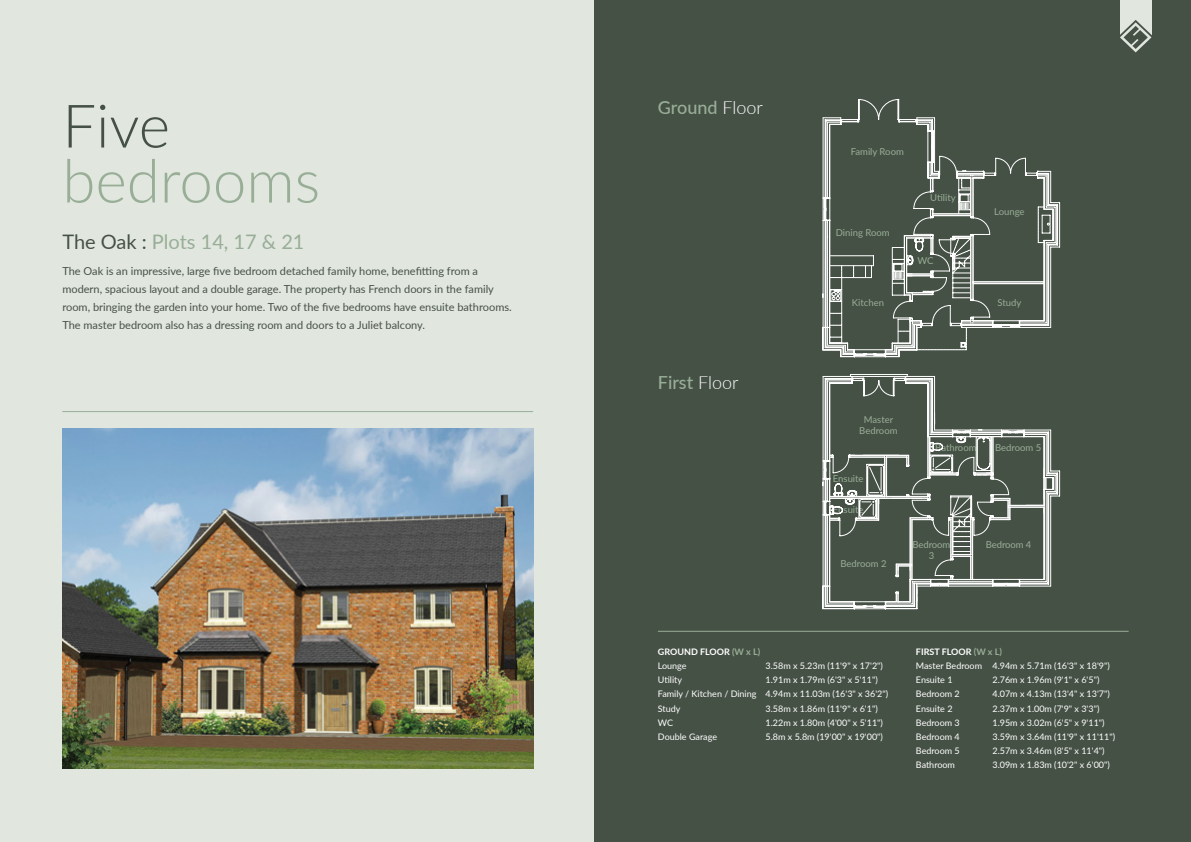
<style>
.page{position:relative;width:1191px;height:842px;background:#fff}
.page>*{position:absolute;margin:0;border:0;box-sizing:border-box;transform-origin:0 0}
.t1{font:300 60px "Lato";color:#98ae97}
.t2{font:300 60px "Lato";color:#465146}
.t3{font:20px "Lato";color:#98ae97}
.t4{font:500 18px "Lato";color:#98ae97}
.t5{font:11px/18px "Lato";color:#465146}
.t6{font:9.5px/11px "Lato";color:#98ae97;text-align:center}
.t7{font:9px/14.2px "Lato";color:#fff}
.t8{font:700 9px/14.2px "Lato";color:#fff}
.s1{color:#465146}
.s2{font-weight:300;color:#fff}
.s3{color:#98ae97}
.s4{font-weight:400}
.s5{font-weight:700}
.s6{font-weight:700;color:#98ae97}
</style>
<div class="page">
<div style="left:0;top:0;width:595px;height:842px;background:#e1e6df"></div>
<div style="left:595px;top:0;width:596px;height:842px;background:#465146"></div>
<hr style="left:62px;top:411px;width:471px;height:1px;background:#98ae97">
<img style="left:62px;top:428px;width:471px;height:340px">
<div style="left:1119px;top:0;width:32px;height:38px;background:#e1e6df"></div>
<svg style="left:1119px;top:16px;width:33px;height:37px"></svg>
<hr style="left:658px;top:631px;width:470px;height:1px;background:#98ae97">
<hr style="left:934px;top:376px;width:1px;height:54px;background:#fff">
<hr style="left:823px;top:376px;width:1px;height:85px;background:#fff">
<svg style="left:823px;top:374px;width:111px;height:22px"></svg>
<hr style="left:932px;top:378px;width:1px;height:54px;background:#fff">
<hr style="left:931px;top:379px;width:1px;height:54px;background:#fff">
<hr style="left:929px;top:381px;width:1px;height:53px;background:#fff">
<hr style="left:928px;top:383px;width:1px;height:53px;background:#fff">
<hr style="left:927px;top:383px;width:1px;height:54px;background:#fff">
<hr style="left:825px;top:378px;width:1px;height:83px;background:#fff">
<hr style="left:826px;top:379px;width:1px;height:82px;background:#fff">
<hr style="left:827px;top:381px;width:1px;height:80px;background:#fff">
<hr style="left:829px;top:383px;width:1px;height:72px;background:#fff">
<svg style="left:822px;top:413px;width:238px;height:196px"></svg>
<hr style="left:1059px;top:203px;width:1px;height:44px;background:#fff">
<svg style="left:822px;top:99px;width:237px;height:258px"></svg>
<h1 class="t2" style="left:62px;top:84px;width:109px">Five</h1>
<h1 class="t1" style="left:62px;top:139px;width:259px">bedrooms</h1>
<h2 class="t3" style="left:62px;top:227px;width:244px"><span class="s1">The Oak :</span> Plots 14, 17 &amp; 21</h2>
<p class="t5" style="left:62px;top:262px;width:451px">The Oak is an impressive, large five bedroom detached family home, benefitting from a modern, spacious layout and a double garage. The property has French doors in the family room, bringing the garden into your home. Two of the five bedrooms have ensuite bathrooms.<br>The master bedroom also has a dressing room and doors to a Juliet balcony.</p>
<h3 class="t4" style="left:658px;top:94px;width:107px">Ground <span class="s2">Floor</span></h3>
<h3 class="t4" style="left:658px;top:369px;width:82px">First <span class="s2">Floor</span></h3>
<p class="t6" style="left:850px;top:145px;width:55px">Family Room</p>
<p class="t6" style="left:835px;top:226px;width:55px">Dining Room</p>
<p class="t6" style="left:930px;top:191px;width:27px">Utility</p>
<p class="t6" style="left:917px;top:255px;width:18px">WC</p>
<p class="t6" style="left:994px;top:206px;width:32px">Lounge</p>
<p class="t6" style="left:852px;top:297px;width:34px">Kitchen</p>
<p class="t6" style="left:997px;top:297px;width:25px">Study</p>
<p class="t6" style="left:859px;top:414px;width:40px">Master<br>Bedroom</p>
<p class="t6" style="left:833px;top:473px;width:32px">Ensuite</p>
<p class="t6" style="left:833px;top:503px;width:32px">Ensuite</p>
<p class="t6" style="left:840px;top:558px;width:48px">Bedroom 2</p>
<p class="t6" style="left:935px;top:442px;width:43px">Bathroom</p>
<p class="t6" style="left:995px;top:442px;width:48px">Bedroom 5</p>
<p class="t6" style="left:912px;top:539px;width:39px">Bedroom<br>3</p>
<p class="t6" style="left:986px;top:539px;width:47px">Bedroom 4</p>
<p class="t8" style="left:658px;top:644px;width:104px">GROUND FLOOR <span class="s3">(W x L)<br></span><span class="s4">Lounge</span></p>
<p class="t7" style="left:765px;top:658px;width:119px">3.58m x 5.23m (11'9" x 17'2")</p>
<p class="t7" style="left:658px;top:672px;width:232px;text-indent:108px">1.91m x 1.79m (6'3" x 5'11")<br>Family / Kitchen / Dining 4.94m x 11.03m (16'3" x 36'2")<br>Study</p>
<p class="t7" style="left:658px;top:672px;width:26px">Utility</p>
<p class="t7" style="left:765px;top:701px;width:114px">3.58m x 1.86m (11'9" x 6'1")</p>
<p class="t7" style="left:658px;top:715px;width:17px">WC</p>
<p class="t7" style="left:765px;top:715px;width:119px">1.22m x 1.80m (4'00" x 5'11")</p>
<p class="t7" style="left:658px;top:729px;width:61px">Double Garage</p>
<p class="t7" style="left:765px;top:729px;width:119px">5.8m x 5.8m (19'00" x 19'00")</p>
<p class="t7" style="left:916px;top:644px;width:195px"><span class="s5">FIRST FLOOR</span> <span class="s6">(W x L)<br></span>Master Bedroom 4.94m x 5.71m (16'3" x 18'9")<br>Ensuite 1</p>
<p class="t7" style="left:992px;top:672px;width:108px">2.76m x 1.96m (9'1" x 6'5")</p>
<p class="t7" style="left:916px;top:687px;width:45px">Bedroom 2</p>
<p class="t7" style="left:992px;top:687px;width:119px">4.07m x 4.13m (13'4" x 13'7")</p>
<p class="t7" style="left:916px;top:701px;width:38px">Ensuite 2</p>
<p class="t7" style="left:992px;top:701px;width:108px">2.37m x 1.00m (7'9" x 3'3")</p>
<p class="t7" style="left:916px;top:715px;width:45px">Bedroom 3</p>
<p class="t7" style="left:992px;top:715px;width:114px">1.95m x 3.02m (6'5" x 9'11")</p>
<p class="t7" style="left:916px;top:729px;width:45px">Bedroom 4</p>
<p class="t7" style="left:992px;top:729px;width:124px">3.59m x 3.64m (11'9" x 11'11")</p>
<p class="t7" style="left:916px;top:743px;width:45px">Bedroom 5</p>
<p class="t7" style="left:992px;top:743px;width:114px">2.57m x 3.46m (8'5" x 11'4")</p>
<p class="t7" style="left:916px;top:757px;width:41px">Bathroom</p>
<p class="t7" style="left:992px;top:757px;width:119px">3.09m x 1.83m (10'2" x 6'00")</p>
</div>
